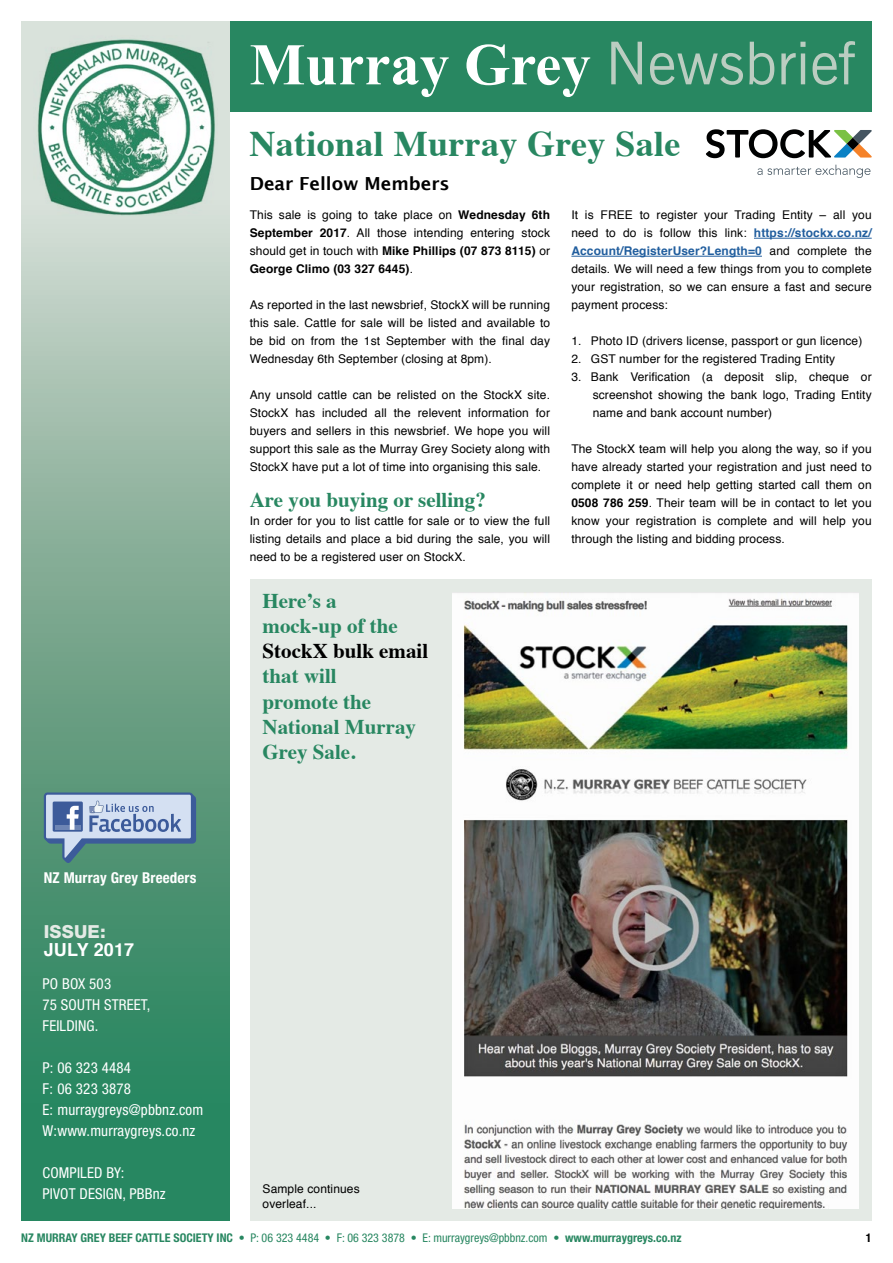
<style>
.page{position:relative;width:893px;height:1263px;background:#fff}
.page>*{position:absolute;margin:0;border:0;box-sizing:border-box;transform-origin:0 0}
.t1{font:700 58.95px "Times New Roman";color:#fff}
.t2{font:700 36px "Times";letter-spacing:.01em;color:#288761}
.t3{font:700 21px/25.2px "Times";color:#288761}
.t4{font:700 21px "Times";color:#000}
.t5{font:600 18px "Lucida Sans";color:#000}
.t6{font:700 18px "Helvetica";letter-spacing:.01em;color:#fff}
.t7{font:800 18px "Helvetica Neue LT Std";letter-spacing:.01em;color:#e4eae5}
.t8{font:condensed 15px/21px "Helvetica Neue LT Std";letter-spacing:.01em;color:#fff}
.t9{font:700 condensed 15px "Helvetica Neue LT Std";letter-spacing:.01em;color:#fff}
.t10{font:12px/18px "Helvetica";letter-spacing:.01em;color:#000;text-align:justify}
.t11{font:700 condensed 12px "Helvetica Neue LT Std";color:#288761}
.t12{font:700 condensed 12px "Helvetica Neue LT Std";color:#000}
.s1{font-family:"News Gothic BT";font-weight:400;color:#bbcdc1}
.s2{font-weight:700}
.s3{font-weight:700;color:#215e9e}
.s4{font-weight:400}
</style>
<div class="page">
<div style="left:230px;top:21px;width:642px;height:90px;background:#288761"></div>
<div style="left:250px;top:579px;width:622px;height:641px;background:#e4eae5"></div>
<svg style="left:21px;top:21px;width:209px;height:1199px;background:#72a78d"></svg>
<img style="left:34px;top:36px;width:183px;height:180px">
<svg style="left:757px;top:165px;width:113px;height:13px"></svg>
<svg style="left:706px;top:129px;width:166px;height:29px"></svg>
<hr style="left:754px;top:238px;width:118px;height:1px;background:#215e9e">
<hr style="left:571px;top:256px;width:191px;height:1px;background:#215e9e">
<svg style="left:44px;top:792px;width:152px;height:71px;background:#88a7b9"></svg>
<img style="left:452px;top:593px;width:407px;height:616px">
<h1 class="t1" style="left:249px;top:24px;width:607px">Murray Grey <span class="s1">Newsbrief</span></h1>
<h2 class="t2" style="left:249px;top:110px;width:432px">National Murray Grey Sale</h2>
<h3 class="t5" style="left:250px;top:173px;width:201px">Dear Fellow Members</h3>
<p class="t10" style="left:250px;top:206px;width:302px">This sale is going to take place on <span class="s2">Wednesday 6th September 2017</span>. All those intending entering stock should get in touch with <span class="s2">Mike Phillips (07 873 8115)</span> or <span class="s2">George Climo (03 327 6445)</span>.</p>
<p class="t10" style="left:250px;top:296px;width:302px">As reported in the last newsbrief, StockX will be running this sale. Cattle for sale will be listed and available to be bid on from the 1st September with the final day Wednesday 6th September (closing at 8pm).</p>
<p class="t10" style="left:250px;top:386px;width:302px">Any unsold cattle can be relisted on the StockX site.<br>StockX has included all the relevent information for buyers and sellers in this newsbrief. We hope you will support this sale as the Murray Grey Society along with StockX have put a lot of time into organising this sale.</p>
<h3 class="t3" style="left:250px;top:485px;width:238px">Are you buying or selling?</h3>
<p class="t10" style="left:250px;top:512px;width:302px">In order for you to list cattle for sale or to view the full listing details and place a bid during the sale, you will need to be a registered user on StockX.</p>
<p class="t10" style="left:571px;top:206px;width:302px">It is FREE to register your Trading Entity – all you need to do is follow this link: <span class="s3">https://stockx.co.nz/ Account/RegisterUser?Length=0</span> and complete the details. We will need a few things from you to complete your registration, so we can ensure a fast and secure payment process:</p>
<p class="t10" style="left:571px;top:332px;width:292px">1. Photo ID (drivers license, passport or gun licence)</p>
<p class="t10" style="left:571px;top:350px;width:265px">2. GST number for the registered Trading Entity</p>
<p class="t10" style="left:593px;top:368px;width:280px;text-indent:-21px">3. Bank Verification (a deposit slip, cheque or screenshot showing the bank logo, Trading Entity name and bank account number)</p>
<p class="t10" style="left:571px;top:440px;width:302px">The StockX team will help you along the way, so if you have already started your registration and just need to complete it or need help getting started call them on <span class="s2">0508 786 259</span>. Their team will be in contact to let you know your registration is complete and will help you through the listing and bidding process.</p>
<p class="t9" style="left:44px;top:868px;width:154px">NZ Murray Grey Breeders</p>
<h3 class="t7" style="left:44px;top:921px;width:63px">ISSUE:</h3>
<h3 class="t6" style="left:44px;top:935px;width:92px">JULY 2017</h3>
<p class="t8" style="left:43px;top:973px;width:109px">PO BOX 503<br>75 SOUTH STREET,<br>FEILDING.</p>
<p class="t8" style="left:43px;top:1057px;width:162px">P: 06 323 4484<br>F: 06 323 3878<br>E: murraygreys@pbbnz.com<br>W:www.murraygreys.co.nz</p>
<p class="t8" style="left:43px;top:1162px;width:125px">COMPILED BY:<br>PIVOT DESIGN, PBBnz</p>
<h3 class="t3" style="left:263px;top:586px;width:137px">Here’s a mock-up of the</h3>
<h3 class="t4" style="left:263px;top:631px;width:167px">StockX bulk email</h3>
<h3 class="t3" style="left:263px;top:661px;width:155px">that will promote the<br>National Murray<br>Grey Sale.</h3>
<p class="t10" style="left:263px;top:1181px;width:99px;line-height:15px">Sample continues overleaf...</p>
<p class="t11" style="left:21px;top:1230px;width:662px">NZ MURRAY GREY BEEF CATTLE SOCIETY INC <span class="s4">• P: 06 323 4484 • F: 06 323 3878 • E: murraygreys@pbbnz.com •</span> www.murraygreys.co.nz</p>
<p class="t12" style="left:866px;top:1230px;width:7px">1</p>
</div>
